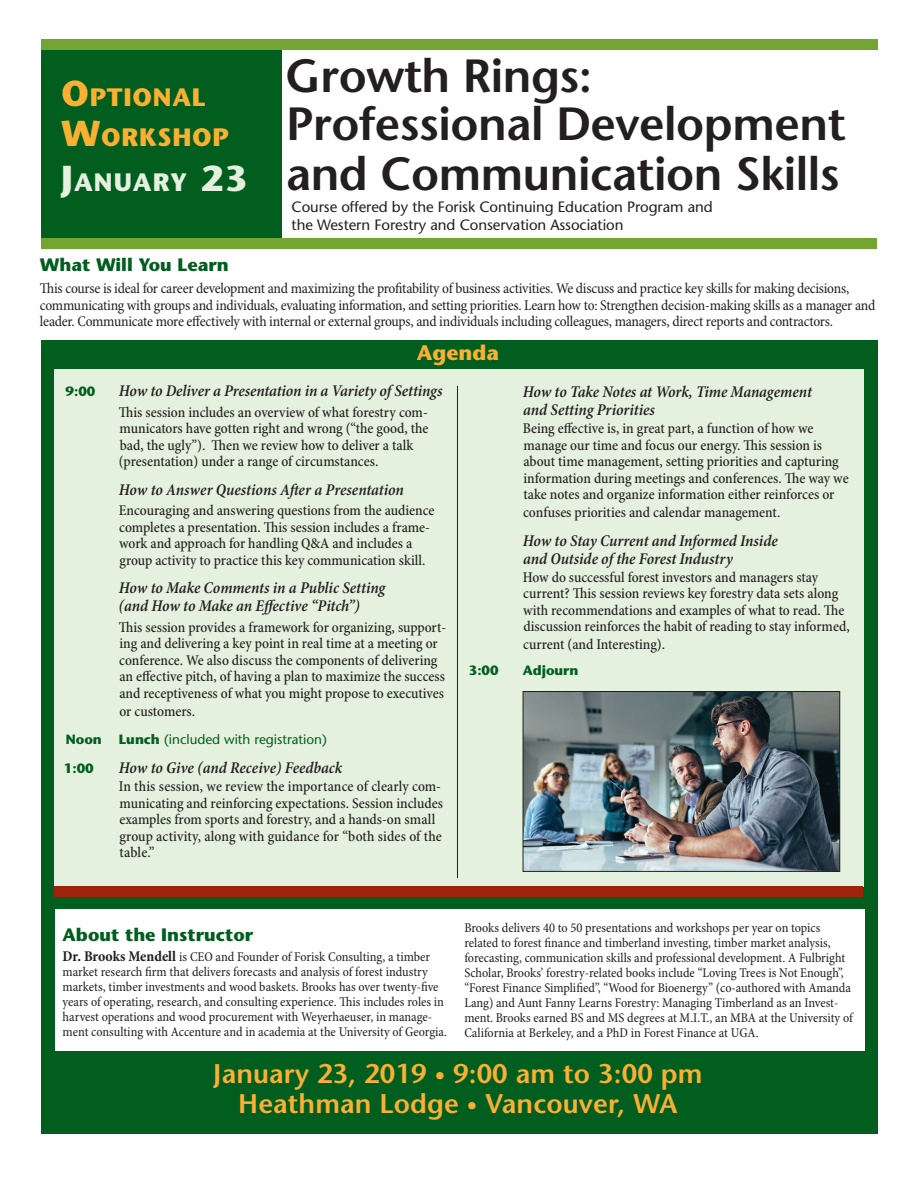
<style>
.page{position:relative;width:918px;height:1188px;background:#fff}
.page>*{position:absolute;margin:0;border:0;box-sizing:border-box;transform-origin:0 0}
.t1{font:600 46.5px/48.8px "Stone Sans Std";letter-spacing:-.01em;color:#231f20}
.t2{font:600 27px/30px "Stone Sans Std";letter-spacing:.005em;color:#fbb033;text-align:center}
.t3{font:700 25.2px/40.5px "Stone Sans Std";letter-spacing:.03em;color:#fbb033}
.t4{font:700 25.2px "Stone Sans Std";letter-spacing:.045em;color:#e4f1de}
.Headers_2{font:700 21px "Stone Sans Std";color:#fbb033}
.headers{font:700 18px "Stone Sans Std";color:#025e1f}
.t5{font:italic 600 condensed 16.5px/18px "Minion Pro";letter-spacing:-.005em;color:#231f20}
.t6{font:500 condensed 15px/16.5px "Minion Pro";color:#231f20}
.t7{font:condensed 15px/16.5px "Minion Pro";letter-spacing:-.015em;color:#231f20}
.t8{font:500 15px/18px "Stone Sans Std";letter-spacing:-.005em;color:#231f20}
.t9{font:condensed 13.5px/15px "Minion Pro";letter-spacing:-.005em;color:#231f20}
.t10{font:500 13.5px "Stone Sans Std";color:#025e1f}
.t11{font:700 13.5px "Stone Sans Std";color:#025e1f}
.s1{font-size:36px}
.s2{font-weight:700}
.s3{font-weight:700;font-size:15px}
.s4{font-size:21px}
</style>
<div class="page">
<div style="left:41px;top:340px;width:837px;height:794px;background:#025e1f"></div>
<div style="left:55px;top:369px;width:809px;height:518px;background:#e4f1de"></div>
<hr style="left:457px;top:386px;width:1px;height:492px;background:#231f20">
<div style="left:55px;top:887px;width:808px;height:10px;background:#9e240d"></div>
<div style="left:41px;top:47px;width:240px;height:194px;background:#025e1f"></div>
<div style="left:41px;top:239px;width:836px;height:10px;background:#73a532"></div>
<div style="left:41px;top:40px;width:837px;height:10px;background:#73a532"></div>
<div style="left:55px;top:909px;width:810px;height:142px;background:#fff"></div>
<img style="left:525px;top:693px;width:313px;height:177px">
<div style="left:523px;top:691px;width:317px;height:181px;border:1px solid #231f20"></div>
<p class="t3" style="left:61px;top:77px;width:169px"><span class="s1">O</span>PTIONAL<br><span class="s1">W</span>ORKSHOP</p>
<p class="t4" style="left:61px;top:167px;width:188px"><span class="s1">J</span>ANUARY <span class="s1">23</span></p>
<p class="t1" style="left:286px;top:52px;width:562px">Growth Rings:<br>Professional Development and Communication Skills</p>
<p class="t8" style="left:292px;top:197px;width:423px">Course offered by the Forisk Continuing Education Program and the Western Forestry and Conservation Association</p>
<p class="headers" style="left:40px;top:254px;width:190px">What Will You Learn</p>
<p class="t7" style="left:40px;top:281px;width:837px">This course is ideal for career development and maximizing the profitability of business activities. We discuss and practice key skills for making decisions, communicating with groups and individuals, evaluating information, and setting priorities. Learn how to: Strengthen decision-making skills as a manager and leader. Communicate more effectively with internal or external groups, and individuals including colleagues, managers, direct reports and contractors.</p>
<p class="Headers_2" style="left:417px;top:340px;width:83px">Agenda</p>
<p class="t11" style="left:66px;top:384px;width:31px">9:00</p>
<p class="t5" style="left:119px;top:383px;width:325px">How to Deliver a Presentation in a Variety of Settings</p>
<p class="t6" style="left:119px;top:404px;width:311px">This session includes an overview of what forestry com&shy;municators have gotten right and wrong (“the good, the bad, the ugly”). Then we review how to deliver a talk (presentation) under a range of circumstances.</p>
<p class="t5" style="left:119px;top:481px;width:287px">How to Answer Questions After a Presentation</p>
<p class="t6" style="left:119px;top:503px;width:317px">Encouraging and answering questions from the audience completes a presentation. This session includes a frame&shy;work and approach for handling Q&amp;A and includes a group activity to practice this key communication skill.</p>
<p class="t5" style="left:118px;top:580px;width:268px">How to Make Comments in a Public Setting (and How to Make an Effective “Pitch”)</p>
<p class="t6" style="left:119px;top:619px;width:329px">This session provides a framework for organizing, support&shy;ing and delivering a key point in real time at a meeting or conference. We also discuss the components of delivering an effective pitch, of having a plan to maximize the success and receptiveness of what you might propose to executives</p>
<p class="t6" style="left:119px;top:703px;width:77px">or customers.</p>
<p class="t11" style="left:66px;top:732px;width:38px">Noon</p>
<p class="t10" style="left:119px;top:732px;width:209px"><span class="s2">Lunch</span> (included with registration)</p>
<p class="t11" style="left:64px;top:760px;width:31px">1:00</p>
<p class="t5" style="left:119px;top:760px;width:225px">How to Give (and Receive) Feedback</p>
<p class="t6" style="left:119px;top:779px;width:326px">In this session, we review the importance of clearly com&shy;municating and reinforcing expectations. Session includes examples from sports and forestry, and a hands-on small group activity, along with guidance for “both sides of the table.”</p>
<p class="t5" style="left:523px;top:384px;width:291px">How to Take Notes at Work, Time Management and Setting Priorities</p>
<p class="t6" style="left:523px;top:421px;width:327px">Being effective is, in great part, a function of how we manage our time and focus our energy. This session is about time management, setting priorities and capturing information during meetings and conferences. The way we take notes and organize information either reinforces or</p>
<p class="t6" style="left:523px;top:505px;width:259px">confuses priorities and calendar management.</p>
<p class="t5" style="left:523px;top:532px;width:257px">How to Stay Current and Informed Inside and Outside of the Forest Industry</p>
<p class="t6" style="left:523px;top:570px;width:329px">How do successful forest investors and managers stay current? This session reviews key forestry data sets along with recommendations and examples of what to read. The discussion reinforces the habit of reading to stay informed,</p>
<p class="t6" style="left:523px;top:637px;width:143px">current (and Interesting).</p>
<p class="t11" style="left:469px;top:662px;width:31px">3:00</p>
<p class="t11" style="left:523px;top:662px;width:57px">Adjourn</p>
<p class="headers" style="left:63px;top:924px;width:192px">About the Instructor</p>
<p class="t9" style="left:63px;top:950px;width:386px"><span class="s3">Dr. Brooks Mendell</span> is CEO and Founder of Forisk Consulting, a timber market research firm that delivers forecasts and analysis of forest industry markets, timber investments and wood baskets. Brooks has over twenty-five years of operating, research, and consulting experience. This includes roles in harvest operations and wood procurement with Weyerhaeuser, in manage&shy;ment consulting with Accenture and in academia at the University of Georgia.</p>
<p class="t9" style="left:464px;top:921px;width:390px">Brooks delivers 40 to 50 presentations and workshops per year on topics related to forest finance and timberland investing, timber market analysis, forecasting, communication skills and professional development. A Fulbright Scholar, Brooks’ forestry-related books include “Loving Trees is Not Enough”, “Forest Finance Simplified”, “Wood for Bioenergy” (co-authored with Amanda Lang) and Aunt Fanny Learns Forestry: Managing Timberland as an Invest&shy;ment. Brooks earned BS and MS degrees at M.I.T., an MBA at the University of California at Berkeley, and a PhD in Forest Finance at UGA.</p>
<p class="t2" style="left:213px;top:1058px;width:491px">January 23, 2019 <span class="s4">•</span> 9:00 am to 3:00 pm<br>Heathman Lodge <span class="s4">•</span> Vancouver, WA</p>
</div>
